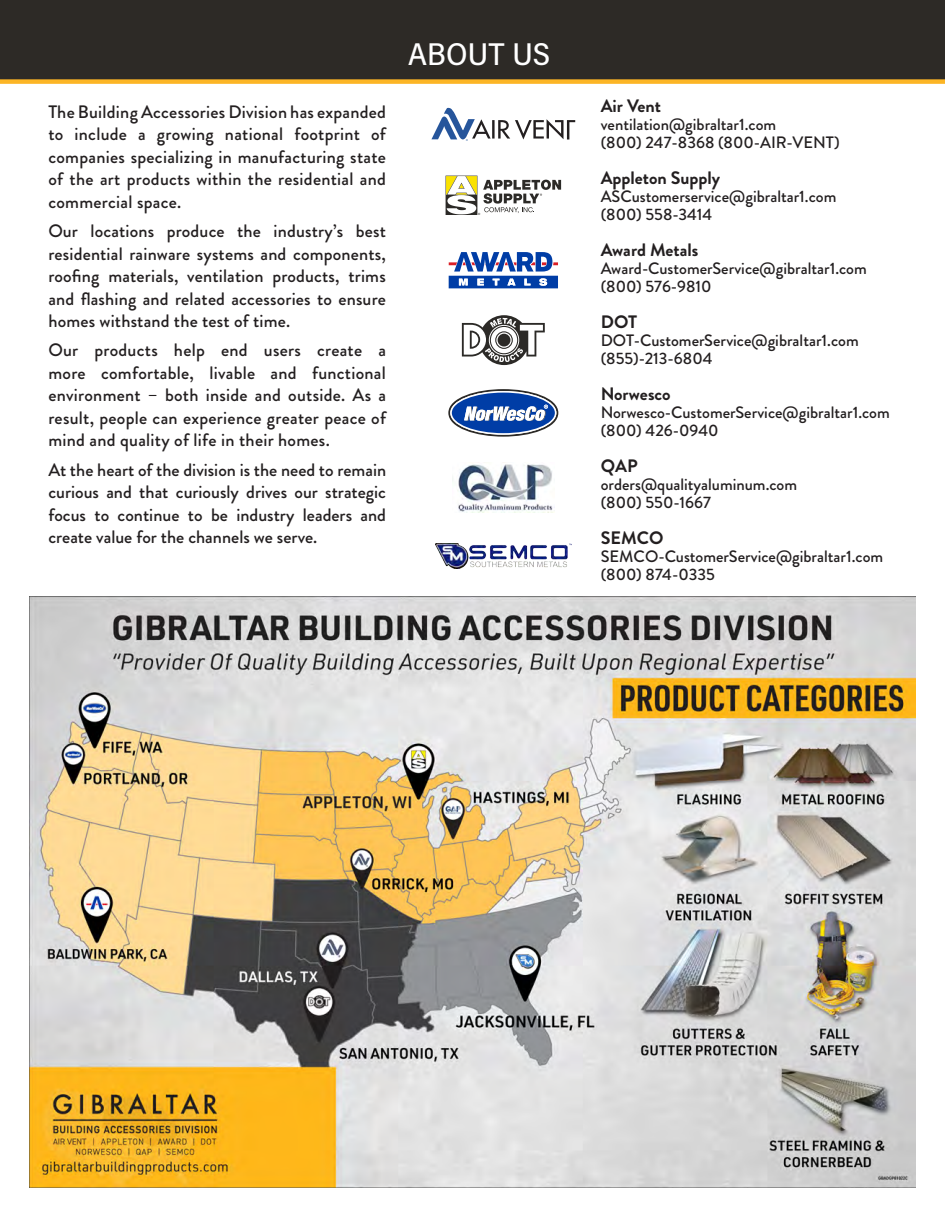
<style>
.page{position:relative;width:945px;height:1215px;background:#fff}
.page>*{position:absolute;margin:0;border:0;box-sizing:border-box;transform-origin:0 0}
.t1{font:500 31.5px "Acumin Pro Semi Cond";letter-spacing:.005em;color:#fff}
.t2{font:500 18px/22.5px "Brandon Grotesque";letter-spacing:.01em;color:#231f20;text-align:justify}
.t3{font:700 18px "Brandon Grotesque";color:#231f20}
.t4{font:500 16.5px/18px "Brandon Grotesque";color:#231f20}
</style>
<div class="page">
<div style="left:0;top:0;width:945px;height:82px;background:#2d2a26"></div>
<div style="left:0;top:79px;width:945px;height:5px;background:#fcb525"></div>
<svg style="left:446px;top:176px;width:115px;height:39px"></svg>
<svg style="left:449px;top:252px;width:109px;height:36px"></svg>
<svg style="left:462px;top:315px;width:83px;height:50px"></svg>
<img style="left:436px;top:543px;width:135px;height:25px">
<svg style="left:448px;top:389px;width:110px;height:48px"></svg>
<svg style="left:431px;top:108px;width:144px;height:33px"></svg>
<img style="left:452px;top:462px;width:101px;height:50px">
<img style="left:30px;top:597px;width:885px;height:590px">
<p class="t2" style="left:48px;top:101px;width:339px">The Building Accessories Division has expanded to include a growing national footprint of companies specializing in manufacturing state of the art products within the residential and commercial space.</p>
<p class="t2" style="left:48px;top:220px;width:339px">Our locations produce the industry’s best residential rainware systems and components, roofing materials, ventilation products, trims and flashing and related accessories to ensure homes withstand the test of time.</p>
<p class="t2" style="left:48px;top:339px;width:339px">Our products help end users create a more comfortable, livable and functional environment – both inside and outside. As a result, people can experience greater peace of mind and quality of life in their homes.</p>
<p class="t2" style="left:48px;top:458px;width:339px">At the heart of the division is the need to remain curious and that curiously drives our strategic focus to continue to be industry leaders and create value for the channels we serve.</p>
<h1 class="t1" style="left:408px;top:32px;width:144px">ABOUT US</h1>
<p class="t3" style="left:601px;top:93px;width:62px">Air Vent</p>
<p class="t4" style="left:601px;top:116px;width:240px">ventilation@gibraltar1.com<br>(800) 247-8368 (800-AIR-VENT)</p>
<p class="t3" style="left:601px;top:165px;width:121px">Appleton Supply</p>
<p class="t4" style="left:601px;top:188px;width:237px">ASCustomerservice@gibraltar1.com (800) 558-3414</p>
<p class="t3" style="left:601px;top:237px;width:99px">Award Metals</p>
<p class="t4" style="left:601px;top:260px;width:268px">Award-CustomerService@gibraltar1.com (800) 576-9810</p>
<p class="t3" style="left:601px;top:309px;width:38px">DOT</p>
<p class="t4" style="left:601px;top:332px;width:260px">DOT-CustomerService@gibraltar1.com (855)-213-6804</p>
<p class="t3" style="left:601px;top:381px;width:71px">Norwesco</p>
<p class="t4" style="left:601px;top:404px;width:291px">Norwesco-CustomerService@gibraltar1.com (800) 426-0940</p>
<p class="t3" style="left:601px;top:453px;width:38px">QAP</p>
<p class="t4" style="left:601px;top:476px;width:198px">orders@qualityaluminum.com (800) 550-1667</p>
<p class="t3" style="left:601px;top:525px;width:64px">SEMCO</p>
<p class="t4" style="left:601px;top:548px;width:284px">SEMCO-CustomerService@gibraltar1.com (800) 874-0335</p>
</div>
